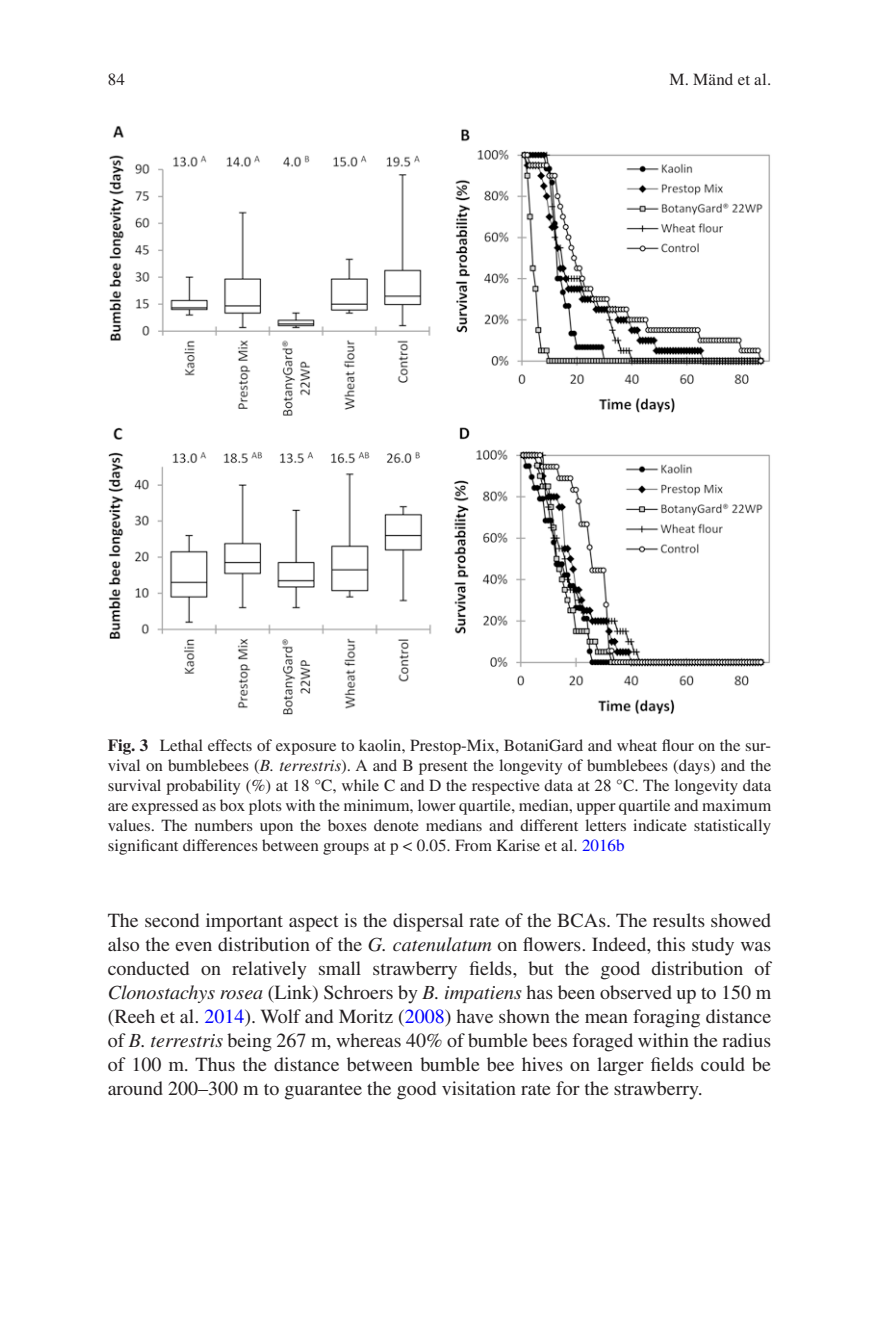
<style>
.page{position:relative;width:879px;height:1333px;background:#fff}
.page>*{position:absolute;margin:0;border:0;box-sizing:border-box;transform-origin:0 0}
.t1{font:20px/24px "Cmbhql Times LT Std";color:#231f20;text-align:justify}
.t2{font:17px/20px "Cmbhql Times LT Std";color:#231f20;text-align:justify}
.t3{font:17px "Bxlhqb Times LT Std";letter-spacing:.005em;color:#231f20}
.s1{font-family:"Spfwgg Times LT Std";font-weight:700}
.s2{font-family:"Xknylh Times LT Std";font-style:italic}
.s3{color:#00f}
</style>
<div class="page">
<img style="left:108px;top:125px;width:662px;height:590px">
<p class="t2" style="left:108px;top:69px;width:19px">84</p>
<p class="t3" style="left:669px;top:70px;width:103px">M. Mänd et al.</p>
<p class="t2" style="left:108px;top:735px;width:665px"><span class="s1">Fig. 3</span> Lethal effects of exposure to kaolin, Prestop-Mix, BotaniGard and wheat flour on the sur&shy;vival on bumblebees (<span class="s2">B. terrestris</span>). A and B present the longevity of bumblebees (days) and the survival probability (%) at 18 °C, while C and D the respective data at 28 °C. The longevity data are expressed as box plots with the minimum, lower quartile, median, upper quartile and maximum values. The numbers upon the boxes denote medians and different letters indicate statistically significant differences between groups at p &lt; 0.05. From Karise et al. <span class="s3">2016b</span></p>
<p class="t1" style="left:108px;top:908px;width:665px">The second important aspect is the dispersal rate of the BCAs. The results showed also the even distribution of the <span class="s2">G. catenulatum</span> on flowers. Indeed, this study was conducted on relatively small strawberry fields, but the good distribution of <span class="s2">Clonostachys rosea</span> (Link) Schroers by <span class="s2">B. impatiens</span> has been observed up to 150 m (Reeh et al. <span class="s3">2014</span>). Wolf and Moritz (<span class="s3">2008</span>) have shown the mean foraging distance of <span class="s2">B. terrestris</span> being 267 m, whereas 40% of bumble bees foraged within the radius of 100 m. Thus the distance between bumble bee hives on larger fields could be around 200–300 m to guarantee the good visitation rate for the strawberry.</p>
</div>
